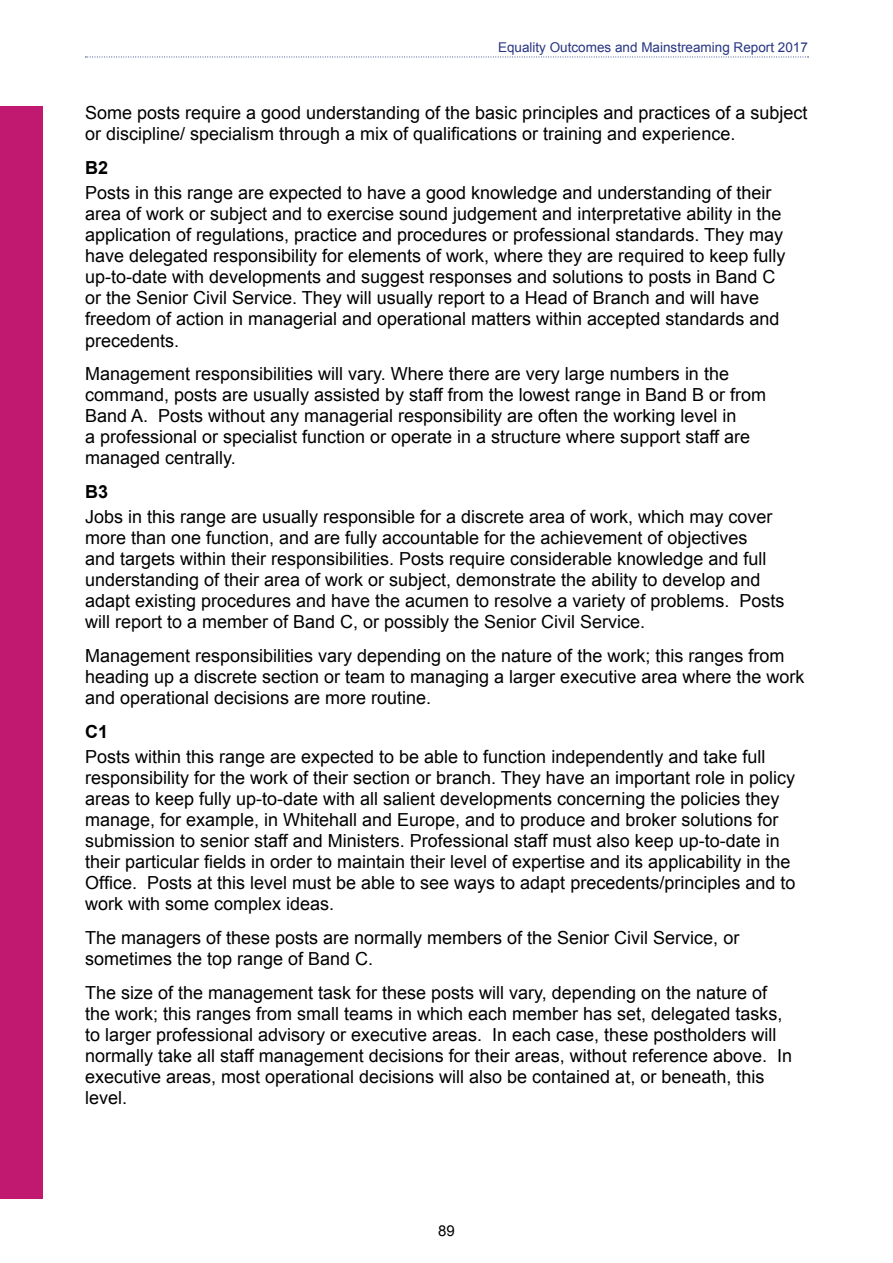
<style>
.page{position:relative;width:893px;height:1263px;background:#fff}
.page>*{position:absolute;margin:0;border:0;box-sizing:border-box;transform-origin:0 0}
.t1{font:18px/21px "Arial";color:#000}
.t2{font:700 18px "Arial";color:#000}
.t3{font:15px "Arial";color:#000}
.t4{font:13.5px "Arial";color:#283583}
</style>
<div class="page">
<svg style="left:85px;top:57px;width:723px;height:1px"></svg>
<div style="left:0;top:106px;width:43px;height:1093px;background:#c11870"></div>
<p class="t4" style="left:498px;top:39px;width:311px">Equality Outcomes and Mainstreaming Report 2017</p>
<p class="t1" style="left:85px;top:103px;width:724px">Some posts require a good understanding of the basic principles and practices of a subject or discipline/ specialism through a mix of qualifications or training and experience.</p>
<p class="t2" style="left:85px;top:156px;width:25px">B2</p>
<p class="t1" style="left:85px;top:183px;width:702px">Posts in this range are expected to have a good knowledge and understanding of their area of work or subject and to exercise sound judgement and interpretative ability in the application of regulations, practice and procedures or professional standards. They may have delegated responsibility for elements of work, where they are required to keep fully up-to-date with developments and suggest responses and solutions to posts in Band C or the Senior Civil Service. They will usually report to a Head of Branch and will have freedom of action in managerial and operational matters within accepted standards and precedents.</p>
<p class="t1" style="left:85px;top:364px;width:682px">Management responsibilities will vary. Where there are very large numbers in the command, posts are usually assisted by staff from the lowest range in Band B or from Band A. Posts without any managerial responsibility are often the working level in<br>a professional or specialist function or operate in a structure where support staff are managed centrally.</p>
<p class="t2" style="left:85px;top:480px;width:25px">B3</p>
<p class="t1" style="left:85px;top:507px;width:701px">Jobs in this range are usually responsible for a discrete area of work, which may cover more than one function, and are fully accountable for the achievement of objectives<br>and targets within their responsibilities. Posts require considerable knowledge and full understanding of their area of work or subject, demonstrate the ability to develop and adapt existing procedures and have the acumen to resolve a variety of problems. Posts will report to a member of Band C, or possibly the Senior Civil Service.</p>
<p class="t1" style="left:85px;top:645px;width:721px">Management responsibilities vary depending on the nature of the work; this ranges from heading up a discrete section or team to managing a larger executive area where the work and operational decisions are more routine.</p>
<p class="t2" style="left:85px;top:719px;width:25px">C1</p>
<p class="t1" style="left:85px;top:746px;width:712px">Posts within this range are expected to be able to function independently and take full responsibility for the work of their section or branch. They have an important role in policy areas to keep fully up-to-date with all salient developments concerning the policies they manage, for example, in Whitehall and Europe, and to produce and broker solutions for submission to senior staff and Ministers. Professional staff must also keep up-to-date in their particular fields in order to maintain their level of expertise and its applicability in the Office. Posts at this level must be able to see ways to adapt precedents/principles and to work with some complex ideas.</p>
<p class="t1" style="left:85px;top:927px;width:656px">The managers of these posts are normally members of the Senior Civil Service, or sometimes the top range of Band C.</p>
<p class="t1" style="left:85px;top:982px;width:708px">The size of the management task for these posts will vary, depending on the nature of the work; this ranges from small teams in which each member has set, delegated tasks, to larger professional advisory or executive areas. In each case, these postholders will normally take all staff management decisions for their areas, without reference above. In executive areas, most operational decisions will also be contained at, or beneath, this level.</p>
<p class="t3" style="left:438px;top:1220px;width:18px">89</p>
</div>
